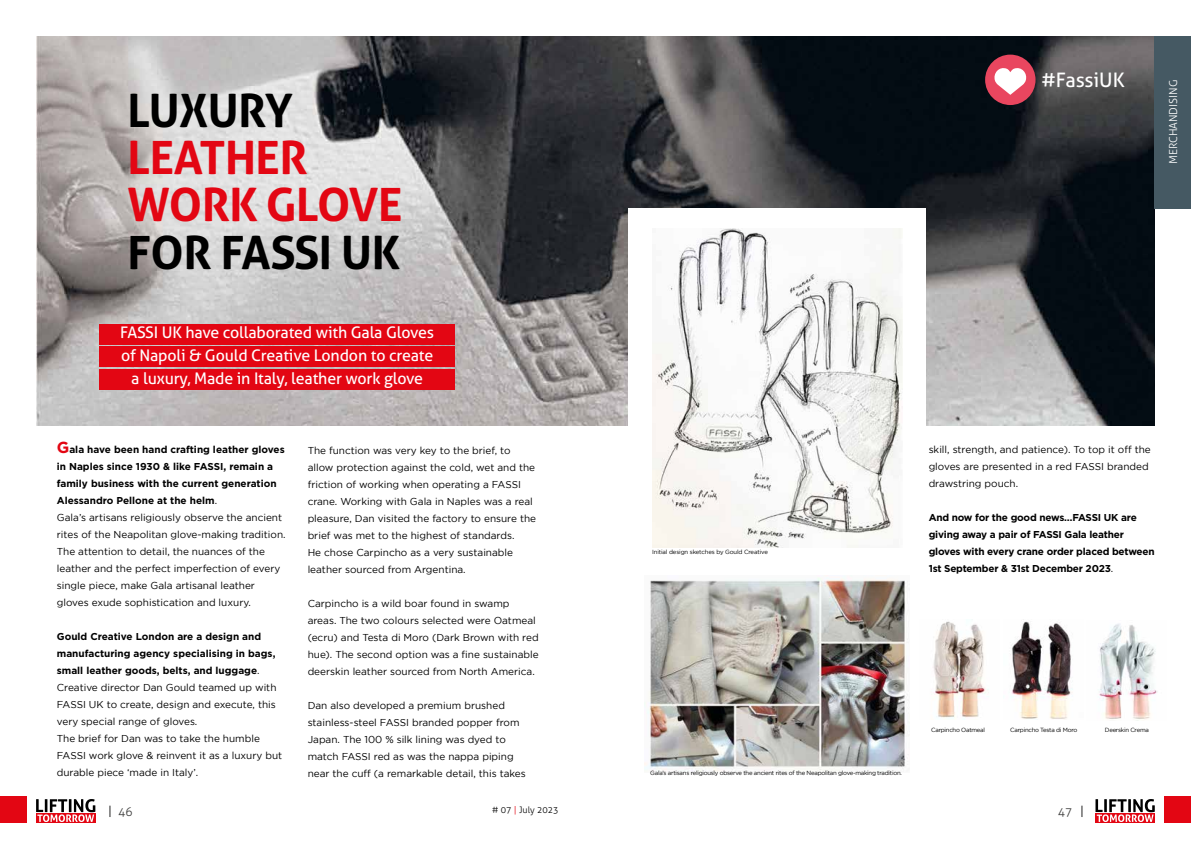
<style>
.page{position:relative;width:1191px;height:842px;background:#fff}
.page>*{position:absolute;margin:0;border:0;box-sizing:border-box;transform-origin:0 0}
.t1{font:700 46px "Aller";letter-spacing:-.01em;color:#000}
.t2{font:700 46px/47px "Aller";letter-spacing:-.01em;color:#e30613}
.t3{font:20px "Aller";color:#fff}
.t4{font:16px/23px "Aller";letter-spacing:-.01em;color:#fff;text-align:center}
.t5{font:300 12px "Aller";color:#3c3c3b}
.t6{font:300 11px "Aller";color:#fff}
.t7{font:10px/17px "Gotham";color:#000}
.t8{font:700 10px/17px "Gotham";letter-spacing:-.02em;color:#000}
.t9{font:300 9px "Aller";color:#000}
.t10{font:6px "Gotham";letter-spacing:-.04em;color:#000}
.t11{font:6px "Gotham";letter-spacing:-.02em;color:#000}
.s1{font-weight:700;font-size:16px;color:#e30613}
.s2{font-weight:700}
.s3{font-weight:400}
.s4{color:#000}
.s5{color:#e30613}
</style>
<div class="page">
<div style="left:36px;top:813px;width:60px;height:10px;background:#e30613"></div>
<svg style="left:36px;top:799px;width:59px;height:23px"></svg>
<div style="left:1095px;top:813px;width:60px;height:10px;background:#e30613"></div>
<svg style="left:1095px;top:799px;width:59px;height:23px"></svg>
<img style="left:36px;top:36px;width:1119px;height:389px">
<div style="left:1155px;top:36px;width:36px;height:172px;background:#455963"></div>
<div style="left:1164px;top:797px;width:27px;height:26px;background:#e30613"></div>
<div style="left:0;top:797px;width:26px;height:26px;background:#e30613"></div>
<div style="left:99px;top:324px;width:356px;height:20px;background:#e30613"></div>
<div style="left:99px;top:347px;width:356px;height:20px;background:#e30613"></div>
<div style="left:99px;top:370px;width:356px;height:20px;background:#e30613"></div>
<div style="left:985px;top:55px;width:50px;height:50px;background:#e9465f;border-radius:50%"></div>
<svg style="left:994px;top:68px;width:33px;height:27px"></svg>
<div style="left:628px;top:208px;width:297px;height:305px;background:#fff"></div>
<img style="left:652px;top:229px;width:250px;height:318px">
<img style="left:644px;top:575px;width:265px;height:197px">
<img style="left:933px;top:621px;width:56px;height:97px">
<img style="left:1010px;top:619px;width:63px;height:100px">
<img style="left:1099px;top:623px;width:58px;height:98px">
<h1 class="t1" style="left:128px;top:83px;width:167px">LUXURY</h1>
<h1 class="t2" style="left:128px;top:134px;width:276px">LEATHER<br>WORK GLOVE</h1>
<h1 class="t1" style="left:128px;top:224px;width:274px">FOR FASSI UK</h1>
<h2 class="t3" style="left:1041px;top:68px;width:85px">#FassiUK</h2>
<p class="t6" style="left:1166px;top:164px;width:86px;rotate:-90deg">MERCHANDISING</p>
<h3 class="t4" style="left:120px;top:321px;width:315px">FASSI UK have collaborated with Gala Gloves of Napoli &amp; Gould Creative London to create a luxury, Made in Italy, leather work glove</h3>
<p class="t7" style="left:57px;top:441px;width:230px"><span class="s1">G</span><span class="s2">ala have been hand crafting leather gloves in Naples since 1930 &amp; like FASSI, remain a family business with the current generation Alessandro Pellone at the helm</span>.<br>Gala’s artisans religiously observe the ancient rites of the Neapolitan glove-making tradition.<br>The attention to detail, the nuances of the leather and the perfect imperfection of every single piece, make Gala artisanal leather gloves exude sophistication and luxury.</p>
<p class="t7" style="left:57px;top:628px;width:227px"><span class="s2">Gould Creative London are a design and manufacturing agency specialising in bags, small leather goods, belts, and luggage</span>.<br>Creative director Dan Gould teamed up with FASSI UK to create, design and execute, this very special range of gloves.<br>The brief for Dan was to take the humble FASSI work glove &amp; reinvent it as a luxury but durable piece ‘made in Italy’.</p>
<p class="t7" style="left:308px;top:442px;width:230px">The function was very key to the brief, to allow protection against the cold, wet and the friction of working when operating a FASSI crane. Working with Gala in Naples was a real pleasure, Dan visited the factory to ensure the brief was met to the highest of standards.<br>He chose Carpincho as a very sustainable leather sourced from Argentina.</p>
<p class="t7" style="left:308px;top:595px;width:232px">Carpincho is a wild boar found in swamp areas. The two colours selected were Oatmeal (ecru) and Testa di Moro (Dark Brown with red hue). The second option was a fine sustainable deerskin leather sourced from North America.</p>
<p class="t7" style="left:308px;top:697px;width:220px">Dan also developed a premium brushed stainless-steel FASSI branded popper from Japan. The 100 % silk lining was dyed to match FASSI red as was the nappa piping near the cuff (a remarkable detail, this takes</p>
<p class="t11" style="left:652px;top:549px;width:117px">Initial design sketches by Gould Creative</p>
<p class="t7" style="left:928px;top:441px;width:224px">skill, strength, and patience). To top it off the gloves are presented in a red FASSI branded drawstring pouch.</p>
<p class="t8" style="left:928px;top:509px;width:227px">And now for the good news…FASSI UK are giving away a pair of FASSI Gala leather gloves with every crane order placed between 1st September &amp; 31st December 2023<span class="s3">.</span></p>
<p class="t10" style="left:650px;top:769px;width:253px">Gala’s artisans religiously observe the ancient rites of the Neapolitan glove-making tradition.</p>
<p class="t10" style="left:931px;top:726px;width:55px">Carpincho Oatmeal</p>
<p class="t10" style="left:1010px;top:726px;width:69px">Carpincho Testa di Moro</p>
<p class="t10" style="left:1104px;top:726px;width:46px">Deerskin Crema</p>
<p class="t5" style="left:108px;top:804px;width:26px"><span class="s4">|</span> 46</p>
<p class="t9" style="left:492px;top:804px;width:68px"># 07 <span class="s5">|</span> July 2023</p>
<p class="t5" style="left:1057px;top:804px;width:28px">47 <span class="s4">|</span></p>
</div>
